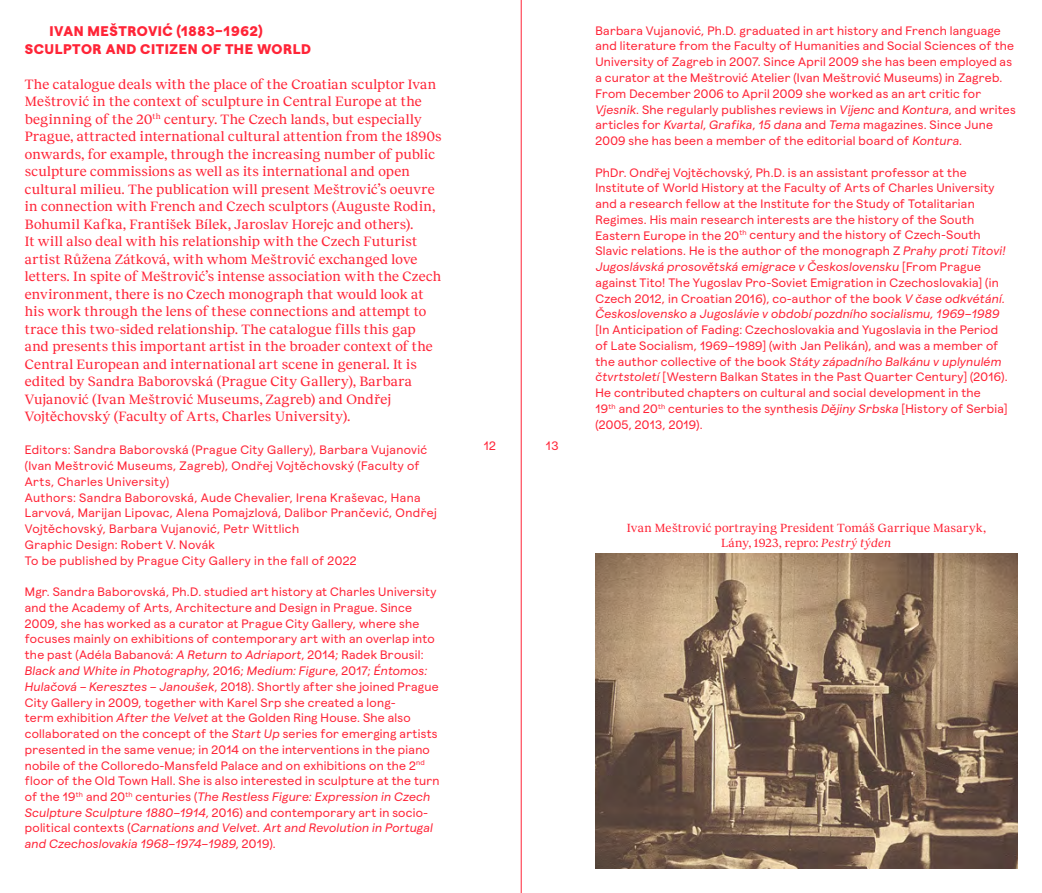
<style>
.page{position:relative;width:1042px;height:893px;background:#fff}
.page>*{position:absolute;margin:0;border:0;box-sizing:border-box;transform-origin:0 0}
.t1{font:14px/17.5px "Recklegg";letter-spacing:.015em;color:#ff2437}
.t2{font:800 14px/17.5px "Magger";letter-spacing:.035em;color:#ff2437}
.t3{font:12.25px/15.8px "Magger";letter-spacing:.02em;color:#ff2437}
.t4{font:12.25px/14.7px "Recklegg";letter-spacing:.02em;color:#ff2437;text-align:center}
.s1{font-style:italic}
</style>
<div class="page">
<img style="left:595px;top:553px;width:422px;height:315px">
<hr style="left:521px;top:0;width:1px;height:893px;background:#ff2437">
<p class="t2" style="left:25px;top:20px;width:288px;text-indent:25px">IVAN MEŠTROVIĆ (1883–1962)<br>SCULPTOR AND CITIZEN OF THE WORLD</p>
<p class="t1" style="left:25px;top:74px;width:418px">The catalogue deals with the place of the Croatian sculptor Ivan Meštrović in the context of sculpture in Central Europe at the beginning of the 20<sup>th</sup> century. The Czech lands, but especially Prague, attracted international cultural attention from the 1890s onwards, for example, through the increasing number of public sculpture commissions as well as its international and open cultural milieu. The publication will present Meštrović’s oeuvre in connection with French and Czech sculptors (Auguste Rodin, Bohumil Kafka, František Bílek, Jaroslav Horejc and others).<br>It will also deal with his relationship with the Czech Futurist artist Růžena Zátková, with whom Meštrović exchanged love letters. In spite of Meštrović’s intense association with the Czech environment, there is no Czech monograph that would look at his work through the lens of these connections and attempt to trace this two-sided relationship. The catalogue fills this gap and presents this important artist in the broader context of the Central European and international art scene in general. It is edited by Sandra Baborovská (Prague City Gallery), Barbara Vujanović (Ivan Meštrović Museums, Zagreb) and Ondřej Vojtěchovský (Faculty of Arts, Charles University).</p>
<p class="t3" style="left:25px;top:441px;width:413px">Editors: Sandra Baborovská (Prague City Gallery), Barbara Vujanović (Ivan Meštrović Museums, Zagreb), Ondřej Vojtěchovský (Faculty of Arts, Charles University)<br>Authors: Sandra Baborovská, Aude Chevalier, Irena Kraševac, Hana Larvová, Marijan Lipovac, Alena Pomajzlová, Dalibor Prančević, Ondřej Vojtěchovský, Barbara Vujanović, Petr Wittlich<br>Graphic Design: Robert V. Novák<br>To be published by Prague City Gallery in the fall of 2022</p>
<p class="t3" style="left:25px;top:583px;width:416px">Mgr. Sandra Baborovská, Ph.D. studied art history at Charles University and the Academy of Arts, Architecture and Design in Prague. Since 2009, she has worked as a curator at Prague City Gallery, where she focuses mainly on exhibitions of contemporary art with an overlap into the past (Adéla Babanová: <span class="s1">A Return to Adriaport</span>, 2014; Radek Brousil:<br><span class="s1">Black and White in Photography</span>, 2016; <span class="s1">Medium: Figure</span>, 2017; <span class="s1">Éntomos:<br>Hulačová – Keresztes – Janoušek</span>, 2018). Shortly after she joined Prague City Gallery in 2009, together with Karel Srp she created a long-<br>term exhibition <span class="s1">After the Velvet</span> at the Golden Ring House. She also collaborated on the concept of the <span class="s1">Start Up</span> series for emerging artists presented in the same venue; in 2014 on the interventions in the piano nobile of the Colloredo-Mansfeld Palace and on exhibitions on the 2<sup>nd </sup>floor of the Old Town Hall. She is also interested in sculpture at the turn of the 19<sup>th</sup> and 20<sup>th</sup> centuries (<span class="s1">The Restless Figure: Expression in Czech Sculpture Sculpture 1880–1914</span>, 2016) and contemporary art in socio&shy;political contexts (<span class="s1">Carnations and Velvet. Art and Revolution in Portugal and Czechoslovakia 1968–1974–1989</span>, 2019).</p>
<p class="t3" style="left:484px;top:437px;width:14px">12</p>
<p class="t3" style="left:546px;top:437px;width:14px">13</p>
<p class="t3" style="left:595px;top:22px;width:422px">Barbara Vujanović, Ph.D. graduated in art history and French language and literature from the Faculty of Humanities and Social Sciences of the University of Zagreb in 2007. Since April 2009 she has been employed as a curator at the Meštrović Atelier (Ivan Meštrović Museums) in Zagreb.<br>From December 2006 to April 2009 she worked as an art critic for <span class="s1">Vjesnik</span>. She regularly publishes reviews in <span class="s1">Vijenc</span> and <span class="s1">Kontura</span>, and writes articles for <span class="s1">Kvartal</span>, <span class="s1">Grafika</span>, <span class="s1">15 dana</span> and <span class="s1">Tema</span> magazines. Since June 2009 she has been a member of the editorial board of <span class="s1">Kontura</span>.</p>
<p class="t3" style="left:595px;top:163px;width:412px">PhDr. Ondřej Vojtěchovský, Ph.D. is an assistant professor at the Institute of World History at the Faculty of Arts of Charles University and a research fellow at the Institute for the Study of Totalitarian Regimes. His main research interests are the history of the South Eastern Europe in the 20<sup>th</sup> century and the history of Czech-South Slavic relations. He is the author of the monograph Z <span class="s1">Prahy proti Titovi!<br>Jugoslávská prosovětská emigrace v Československu</span> [From Prague against Tito! The Yugoslav Pro-Soviet Emigration in Czechoslovakia] (in Czech 2012, in Croatian 2016), co-author of the book <span class="s1">V čase odkvétání.<br>Československo a Jugoslávie v období pozdního socialismu, 1969–1989</span></p>
<p class="t3" style="left:595px;top:321px;width:414px">[In Anticipation of Fading: Czechoslovakia and Yugoslavia in the Period of Late Socialism, 1969–1989] (with Jan Pelikán), and was a member of the author collective of the book <span class="s1">Státy západního Balkánu v uplynulém čtvrtstoletí</span> [Western Balkan States in the Past Quarter Century] (2016).<br>He contributed chapters on cultural and social development in the<br>19<sup>th</sup> and 20<sup>th</sup> centuries to the synthesis <span class="s1">Dějiny Srbska</span> [History of Serbia] (2005, 2013, 2019).</p>
<p class="t4" style="left:627px;top:520px;width:361px">Ivan Meštrović portraying President Tomáš Garrique Masaryk,<br>Lány, 1923, repro: <span class="s1">Pestrý týden</span></p>
</div>
